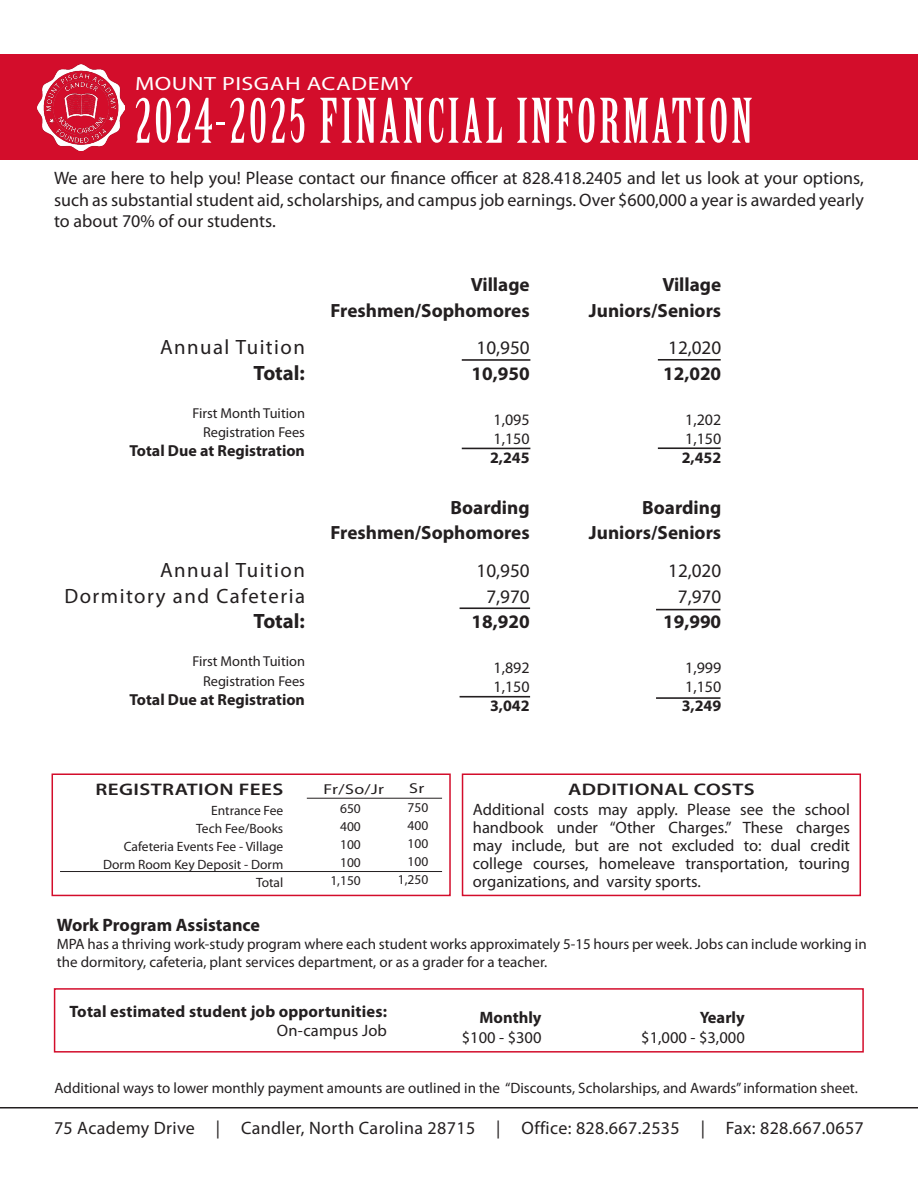
<style>
.page{position:relative;width:918px;height:1188px;background:#fff}
.page>*{position:absolute;margin:0;border:0;box-sizing:border-box;transform-origin:0 0}
.t1{font:60px "Birch Std";letter-spacing:.05em;color:#fff}
.t2{font:20.7px "Myriad Pro";letter-spacing:.07em;color:#231f20}
.t3{font:700 20.7px "Myriad Pro";color:#231f20}
.t4{font:700 19.2px "Myriad Pro";color:#231f20}
.t5{font:19.2px "Myriad Pro";color:#231f20}
.t6{font:19.2px "Myriad Pro";letter-spacing:.02em;color:#fff;scale:1.25 1}
.t7{font:18px/21.6px "Myriad Pro";letter-spacing:.015em;color:#231f20;text-align:justify}
.Paragraph{font:700 18px "Myriad Pro";color:#231f20}
.t8{font:600 16.8px "Myriad Pro";letter-spacing:.02em;color:#231f20;scale:1.25 1}
.t9{font:16.5px/18px "Myriad Pro";color:#231f20;text-align:justify}
.t10{font:700 16.5px "Myriad Pro";letter-spacing:.01em;color:#231f20}
.t11{font:700 15.9px "Myriad Pro";color:#231f20}
.t12{font:15.9px "Myriad Pro";color:#231f20}
.Paragraph-2{font:15px/18px "Myriad Pro";color:#231f20}
.t13{font:14.4px "Myriad Pro";color:#231f20}
.t14{font:14.4px "Myriad Pro";color:#231f20;scale:1.25 1}
.t15{font:13.5px "Myriad Pro";color:#231f20}
</style>
<div class="page">
<hr style="left:60px;top:871px;width:382px;height:1px;background:#231f20">
<div style="left:0;top:54px;width:918px;height:106px;background:#d30d2b"></div>
<img style="left:38px;top:64px;width:86px;height:86px">
<hr style="left:0;top:1107px;width:918px;height:1px;background:#231f20">
<div style="left:54px;top:988px;width:810px;height:65px;border:2px solid #d30d2b"></div>
<div style="left:52px;top:773px;width:399px;height:123px;border:2px solid #d30d2b"></div>
<div style="left:462px;top:773px;width:399px;height:123px;border:2px solid #d30d2b"></div>
<hr style="left:307px;top:798px;width:135px;height:1px;background:#231f20">
<hr style="left:462px;top:359px;width:68px;height:2px;background:#231f20">
<hr style="left:462px;top:448px;width:68px;height:1px;background:#231f20">
<hr style="left:658px;top:359px;width:63px;height:2px;background:#231f20">
<hr style="left:658px;top:447px;width:63px;height:2px;background:#231f20">
<hr style="left:460px;top:607px;width:70px;height:2px;background:#231f20">
<hr style="left:460px;top:696px;width:70px;height:2px;background:#231f20">
<hr style="left:656px;top:609px;width:64px;height:1px;background:#231f20">
<hr style="left:656px;top:697px;width:64px;height:2px;background:#231f20">
<p class="t6" style="left:135px;top:71px;width:224px">MOUNT PISGAH ACADEMY</p>
<p class="t1" style="left:135px;top:87px;width:619px">2024-2025 FINANCIAL INFORMATION</p>
<p class="t7" style="left:54px;top:167px;width:811px">We are here to help you! Please contact our finance officer at 828.418.2405 and let us look at your options, such as substantial student aid, scholarships, and campus job earnings. Over $600,000 a year is awarded yearly to about 70% of our students.</p>
<p class="t2" style="left:160px;top:335px;width:146px">Annual Tuition</p>
<p class="t3" style="left:254px;top:361px;width:53px">Total:</p>
<p class="t13" style="left:192px;top:404px;width:114px">First Month Tuition</p>
<p class="t13" style="left:203px;top:424px;width:103px">Registration Fees</p>
<p class="t11" style="left:129px;top:442px;width:177px">Total Due at Registration</p>
<p class="t2" style="left:160px;top:557px;width:146px">Annual Tuition</p>
<p class="t2" style="left:64px;top:583px;width:242px">Dormitory and Cafeteria</p>
<p class="t3" style="left:254px;top:609px;width:53px">Total:</p>
<p class="t13" style="left:192px;top:653px;width:114px">First Month Tuition</p>
<p class="t13" style="left:203px;top:672px;width:103px">Registration Fees</p>
<p class="t11" style="left:129px;top:690px;width:177px">Total Due at Registration</p>
<p class="t4" style="left:471px;top:274px;width:60px">Village</p>
<p class="t4" style="left:331px;top:299px;width:201px">Freshmen/Sophomores</p>
<p class="t5" style="left:477px;top:336px;width:55px">10,950</p>
<p class="t4" style="left:472px;top:363px;width:60px">10,950</p>
<p class="t12" style="left:494px;top:409px;width:38px">1,095</p>
<p class="t12" style="left:494px;top:429px;width:38px">1,150</p>
<p class="t11" style="left:490px;top:449px;width:41px">2,245</p>
<p class="t4" style="left:451px;top:497px;width:81px">Boarding</p>
<p class="t4" style="left:331px;top:522px;width:201px">Freshmen/Sophomores</p>
<p class="t5" style="left:477px;top:559px;width:55px">10,950</p>
<p class="t5" style="left:486px;top:584px;width:45px">7,970</p>
<p class="t4" style="left:472px;top:611px;width:60px">18,920</p>
<p class="t12" style="left:494px;top:658px;width:38px">1,892</p>
<p class="t12" style="left:494px;top:677px;width:38px">1,150</p>
<p class="t11" style="left:490px;top:697px;width:41px">3,042</p>
<p class="t4" style="left:662px;top:274px;width:60px">Village</p>
<p class="t4" style="left:589px;top:299px;width:134px">Juniors/Seniors</p>
<p class="t5" style="left:668px;top:336px;width:55px">12,020</p>
<p class="t4" style="left:663px;top:363px;width:60px">12,020</p>
<p class="t12" style="left:685px;top:409px;width:38px">1,202</p>
<p class="t12" style="left:685px;top:429px;width:38px">1,150</p>
<p class="t11" style="left:682px;top:449px;width:41px">2,452</p>
<p class="t4" style="left:642px;top:497px;width:81px">Boarding</p>
<p class="t4" style="left:589px;top:522px;width:134px">Juniors/Seniors</p>
<p class="t5" style="left:668px;top:559px;width:55px">12,020</p>
<p class="t5" style="left:678px;top:584px;width:45px">7,970</p>
<p class="t4" style="left:663px;top:611px;width:60px">19,990</p>
<p class="t12" style="left:685px;top:658px;width:38px">1,999</p>
<p class="t12" style="left:685px;top:677px;width:38px">1,150</p>
<p class="t11" style="left:682px;top:697px;width:41px">3,249</p>
<p class="t8" style="left:96px;top:779px;width:152px">REGISTRATION FEES</p>
<p class="t14" style="left:324px;top:780px;width:50px">Fr/So/Jr</p>
<p class="t14" style="left:409px;top:779px;width:14px">Sr</p>
<p class="t15" style="left:408px;top:800px;width:22px">750</p>
<p class="t15" style="left:408px;top:818px;width:22px">400</p>
<p class="t15" style="left:408px;top:836px;width:22px">100</p>
<p class="t15" style="left:408px;top:854px;width:22px">100</p>
<p class="t15" style="left:398px;top:872px;width:32px">1,250</p>
<p class="Paragraph" style="left:57px;top:915px;width:205px">Work Program Assistance</p>
<p class="Paragraph-2" style="left:57px;top:935px;width:811px">MPA has a thriving work-study program where each student works approximately 5-15 hours per week. Jobs can include working in the dormitory, cafeteria, plant services department, or as a grader for a teacher.</p>
<p class="t8" style="left:568px;top:779px;width:151px">ADDITIONAL COSTS</p>
<p class="t9" style="left:473px;top:800px;width:379px">Additional costs may apply. Please see the school handbook under “Other Charges.” These charges may include, but are not excluded to: dual credit college courses, homeleave transportation, touring organizations, and varsity sports.</p>
<p class="t15" style="left:340px;top:800px;width:22px">650</p>
<p class="t15" style="left:340px;top:818px;width:22px">400</p>
<p class="t15" style="left:340px;top:836px;width:22px">100</p>
<p class="t15" style="left:340px;top:854px;width:22px">100</p>
<p class="t15" style="left:330px;top:872px;width:32px">1,150</p>
<p class="t15" style="left:211px;top:802px;width:74px">Entrance Fee</p>
<p class="t15" style="left:196px;top:820px;width:89px">Tech Fee/Books</p>
<p class="t15" style="left:124px;top:838px;width:161px">Cafeteria Events Fee - Village</p>
<p class="t15" style="left:103px;top:856px;width:182px">Dorm Room Key Deposit - Dorm</p>
<p class="t15" style="left:256px;top:874px;width:29px">Total</p>
<p class="t10" style="left:69px;top:1002px;width:319px">Total estimated student job opportunities:</p>
<p class="t9" style="left:277px;top:1022px;width:112px">On-campus Job</p>
<p class="t10" style="left:480px;top:1008px;width:63px">Monthly</p>
<p class="t9" style="left:462px;top:1028px;width:81px">$100 - $300</p>
<p class="t10" style="left:700px;top:1008px;width:47px">Yearly</p>
<p class="t9" style="left:641px;top:1028px;width:105px">$1,000 - $3,000</p>
<p class="Paragraph-2" style="left:55px;top:1079px;width:805px">Additional ways to lower monthly payment amounts are outlined in the “Discounts, Scholarships, and Awards” information sheet.</p>
<p class="t7" style="left:54px;top:1117px;width:811px">75 Academy Drive | Candler, North Carolina 28715 | Office: 828.667.2535 | Fax: 828.667.0657</p>
</div>
